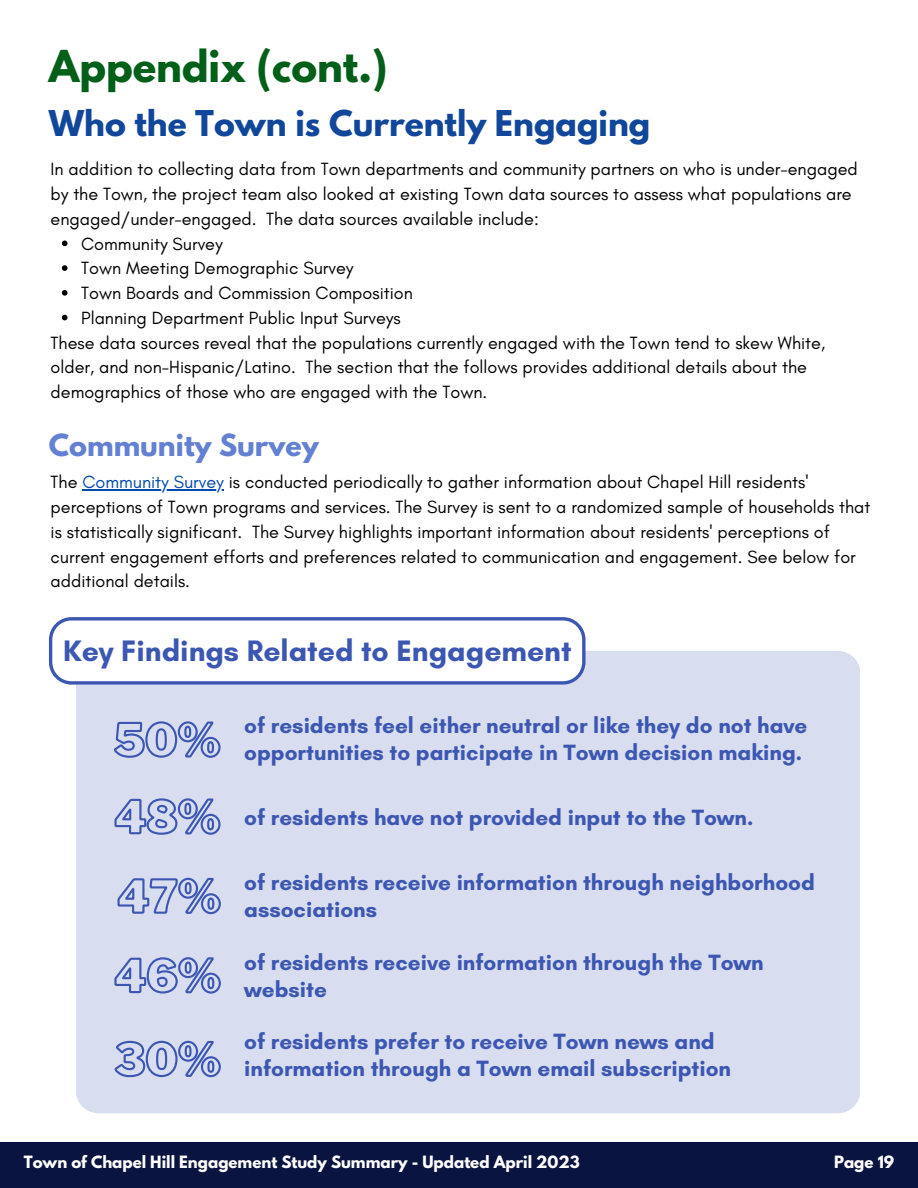
<style>
.page{position:relative;width:918px;height:1188px;background:#fff}
.page>*{position:absolute;margin:0;border:0;box-sizing:border-box;transform-origin:0 0}
.t1{font:700 39px "League Spartan";color:#015f19}
.t2{font:700 31.5px "League Spartan";color:#11479a}
.t3{font:700 30.15px "Glacial Indifference";color:#3c57b2}
.t4{font:700 27px "League Spartan";color:#6380d2}
.t5{font:700 22.5px/27px "Glacial Indifference";color:#3c57b2}
.t6{font:18px/24.8px "Glacial Indifference";color:#000}
.t7{font:700 15px "League Spartan";color:#fff}
.s1{color:#004aad}
.s2{font-family:"Libre Franklin";font-weight:900;font-size:45px;color:rgb(0 0 0/0)}
</style>
<div class="page">
<div style="left:0;top:1142px;width:918px;height:46px;background:#091540"></div>
<svg style="left:62px;top:241px;width:5px;height:5px"></svg>
<svg style="left:62px;top:265px;width:5px;height:6px"></svg>
<svg style="left:62px;top:290px;width:5px;height:6px"></svg>
<svg style="left:62px;top:315px;width:5px;height:5px"></svg>
<hr style="left:82px;top:490px;width:142px;height:1px;background:#004aad">
<div style="left:76px;top:651px;width:783px;height:462px;background:#d8ddef;border-radius:23px"></div>
<svg style="left:114px;top:1040px;width:107px;height:38px"></svg>
<svg style="left:49px;top:617px;width:537px;height:377px"></svg>
<h1 class="t1" style="left:49px;top:47px;width:340px">Appendix (cont.)</h1>
<h2 class="t2" style="left:49px;top:107px;width:603px">Who the Town is Currently Engaging</h2>
<p class="t6" style="left:51px;top:157px;width:809px">In addition to collecting data from Town departments and community partners on who is under-engaged by the Town, the project team also looked at existing Town data sources to assess what populations are engaged/under-engaged. The data sources available include:</p>
<p class="t6" style="left:81px;top:231px;width:333px">Community Survey<br>Town Meeting Demographic Survey<br>Town Boards and Commission Composition Planning Department Public Input Surveys</p>
<p class="t6" style="left:51px;top:330px;width:776px">These data sources reveal that the populations currently engaged with the Town tend to skew White, older, and non-Hispanic/Latino. The section that the follows provides additional details about the demographics of those who are engaged with the Town.</p>
<h3 class="t4" style="left:49px;top:432px;width:271px">Community Survey</h3>
<p class="t6" style="left:51px;top:470px;width:821px">The <span class="s1">Community Survey</span> is conducted periodically to gather information about Chapel Hill residents' perceptions of Town programs and services. The Survey is sent to a randomized sample of households that is statistically significant. The Survey highlights important information about residents' perceptions of current engagement efforts and preferences related to communication and engagement. See below for additional details.</p>
<h3 class="t3" style="left:63px;top:632px;width:510px">Key Findings Related to Engagement</h3>
<p class="t5" style="left:114px;top:712px;width:695px;text-align:right">of residents feel either neutral or like they do not have<br><sup>50%</sup> opportunities to participate in Town decision making.</p>
<p class="t5" style="left:114px;top:804px;width:641px"><span class="s2">48%</span> of residents have not provided input to the Town.</p>
<p class="t5" style="left:244px;top:869px;width:572px">of residents receive information through neighborhood associations</p>
<p class="t5" style="left:244px;top:948px;width:521px">of residents receive information through the Town website</p>
<p class="t5" style="left:244px;top:1028px;width:488px">of residents prefer to receive Town news and information through a Town email subscription</p>
<p class="t7" style="left:24px;top:1155px;width:557px">Town of Chapel Hill Engagement Study Summary - Updated April 2023</p>
<p class="t7" style="left:834px;top:1155px;width:62px">Page 19</p>
</div>
